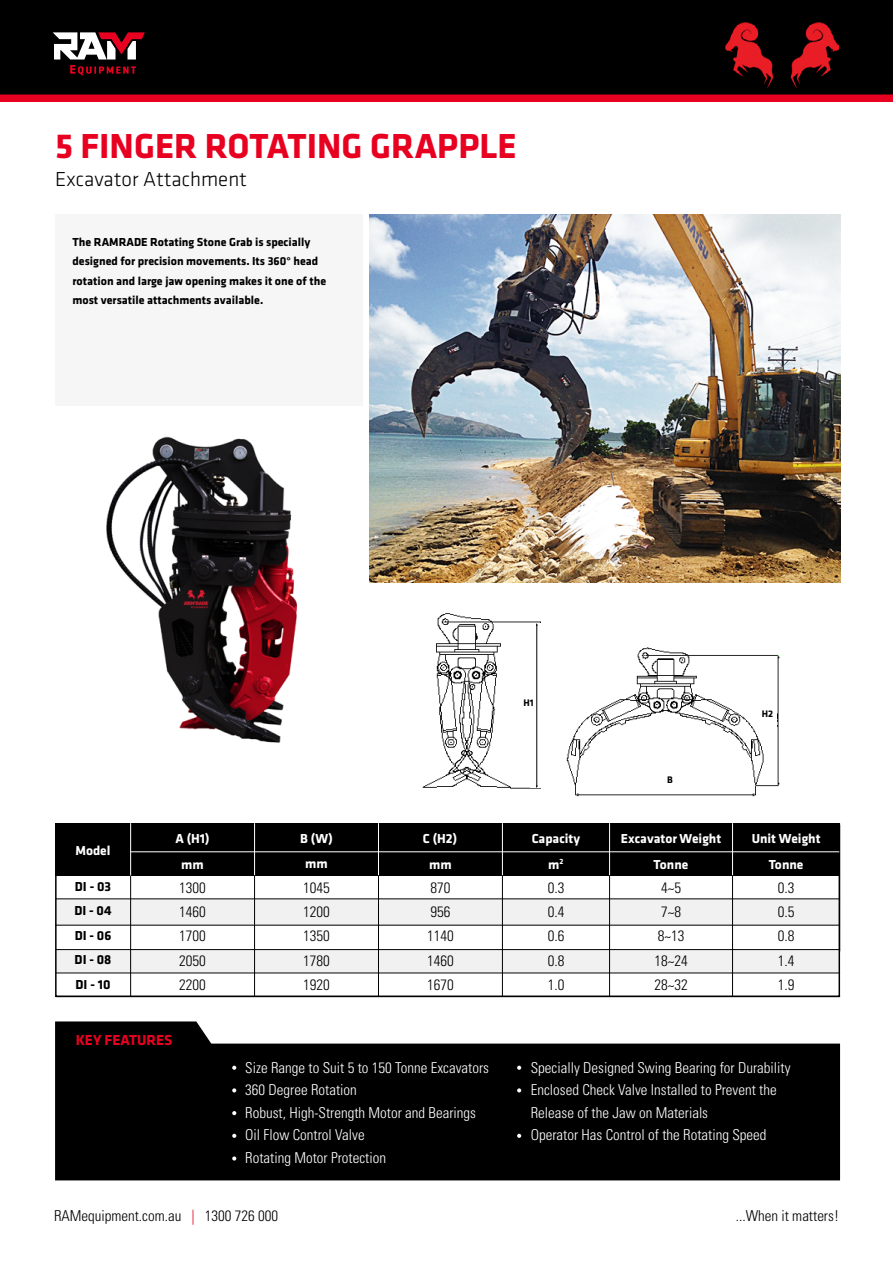
<style>
.page{position:relative;width:893px;height:1263px;background:#fff}
.page>*{position:absolute;margin:0;border:0;box-sizing:border-box;transform-origin:0 0}
.t1{font:700 36px "Klavika";color:#e80021}
.t2{font:300 21px "Klavika";color:#000}
.t3{font:300 condensed 15px/22.5px "Univers";color:#fff}
.t4{font:300 condensed 15px/24.5px "Univers";color:#000;text-align:justify}
.t5{font:700 15px "Klavika";color:#e80021}
.t6{font:700 13.5px "Klavika";color:#fff}
.t7{font:700 13.5px/24.5px "Klavika";color:#000;text-align:justify}
.t8{font:700 12px/19.5px "Klavika";color:#000}
.t9{font:700 9.9px "Klavika";color:#000}
.s1{color:#e80021}
</style>
<div class="page">
<div style="left:0;top:0;width:893px;height:94px;background:#000"></div>
<svg style="left:53px;top:32px;width:92px;height:44px"></svg>
<div style="left:0;top:95px;width:893px;height:7px;background:#e80021"></div>
<img style="left:725px;top:22px;width:114px;height:65px">
<svg style="left:55px;top:1021px;width:785px;height:159px;background:#1d1d1d"></svg>
<svg style="left:232px;top:1066px;width:4px;height:4px"></svg>
<svg style="left:232px;top:1111px;width:4px;height:4px"></svg>
<svg style="left:232px;top:1134px;width:4px;height:4px"></svg>
<svg style="left:232px;top:1088px;width:4px;height:4px"></svg>
<svg style="left:232px;top:1156px;width:4px;height:4px"></svg>
<div style="left:55px;top:214px;width:307px;height:192px;background:#f6f6f6"></div>
<svg style="left:517px;top:1134px;width:4px;height:4px"></svg>
<svg style="left:517px;top:1088px;width:4px;height:4px"></svg>
<svg style="left:517px;top:1066px;width:4px;height:4px"></svg>
<img style="left:369px;top:214px;width:471px;height:369px">
<div style="left:55px;top:823px;width:785px;height:52px;background:#000"></div>
<div style="left:55px;top:949px;width:785px;height:23px;background:#f1f1f1"></div>
<div style="left:55px;top:899px;width:785px;height:26px;background:#f1f1f1"></div>
<hr style="left:55px;top:925px;width:785px;height:1px;background:#000">
<div style="left:55px;top:823px;width:785px;height:174px;border:2px solid #000"></div>
<hr style="left:131px;top:851px;width:709px;height:1px;background:#fff">
<hr style="left:56px;top:949px;width:784px;height:1px;background:#000">
<hr style="left:56px;top:996px;width:784px;height:1px;background:#000">
<hr style="left:56px;top:875px;width:784px;height:1px;background:#000">
<hr style="left:56px;top:972px;width:784px;height:1px;background:#000">
<hr style="left:56px;top:898px;width:784px;height:1px;background:#000">
<hr style="left:130px;top:875px;width:1px;height:122px;background:#000">
<hr style="left:130px;top:823px;width:1px;height:52px;background:#fff">
<hr style="left:254px;top:823px;width:1px;height:52px;background:#fff">
<hr style="left:378px;top:823px;width:1px;height:52px;background:#fff">
<hr style="left:732px;top:823px;width:1px;height:52px;background:#fff">
<hr style="left:502px;top:823px;width:1px;height:52px;background:#fff">
<hr style="left:609px;top:823px;width:1px;height:52px;background:#fff">
<hr style="left:254px;top:875px;width:1px;height:122px;background:#000">
<hr style="left:378px;top:875px;width:1px;height:122px;background:#000">
<hr style="left:502px;top:875px;width:1px;height:122px;background:#000">
<hr style="left:609px;top:875px;width:1px;height:122px;background:#000">
<hr style="left:732px;top:875px;width:1px;height:122px;background:#000">
<hr style="left:839px;top:825px;width:1px;height:126px;background:#000">
<img style="left:106px;top:436px;width:192px;height:307px">
<img style="left:422px;top:613px;width:358px;height:184px">
<div style="left:530px;top:623px;width:16px;height:165px;background:#fff"></div>
<div style="left:764px;top:705px;width:13px;height:53px;background:#fff"></div>
<div style="left:664px;top:774px;width:12px;height:19px;background:#fff"></div>
<hr style="left:536px;top:624px;width:1px;height:163px;background:#000">
<h1 class="t1" style="left:55px;top:126px;width:463px">5 FINGER ROTATING GRAPPLE</h1>
<h2 class="t2" style="left:55px;top:167px;width:193px">Excavator Attachment</h2>
<p class="t8" style="left:72px;top:232px;width:255px">The RAMRADE Rotating Stone Grab is specially designed for precision movements. Its 360° head rotation and large jaw opening makes it one of the most versatile attachments available.</p>
<p class="t9" style="left:523px;top:697px;width:12px">H1</p>
<p class="t9" style="left:667px;top:775px;width:7px">B</p>
<p class="t9" style="left:762px;top:708px;width:13px">H2</p>
<p class="t6" style="left:176px;top:831px;width:36px">A (H1)</p>
<p class="t6" style="left:300px;top:831px;width:34px">B (W)</p>
<p class="t6" style="left:423px;top:831px;width:36px">C (H2)</p>
<p class="t6" style="left:532px;top:831px;width:50px">Capacity</p>
<p class="t6" style="left:621px;top:831px;width:102px">Excavator Weight</p>
<p class="t6" style="left:752px;top:831px;width:70px">Unit Weight</p>
<p class="t6" style="left:654px;top:857px;width:36px">Tonne</p>
<p class="t6" style="left:769px;top:857px;width:36px">Tonne</p>
<p class="t4" style="left:179px;top:875px;width:28px">1300<br>1460<br>1700<br>2050<br>2200</p>
<p class="t6" style="left:76px;top:843px;width:37px">Model</p>
<p class="t6" style="left:181px;top:857px;width:24px">mm</p>
<p class="t6" style="left:305px;top:856px;width:24px">mm</p>
<p class="t6" style="left:429px;top:857px;width:24px">mm</p>
<p class="t6" style="left:548px;top:857px;width:17px">m<sup>2</sup></p>
<p class="t7" style="left:74px;top:874px;width:39px">DI - 03<br>DI - 04<br>DI - 06<br>DI - 08<br>DI - 10</p>
<p class="t4" style="left:303px;top:875px;width:28px">1045<br>1200<br>1350<br>1780<br>1920</p>
<p class="t4" style="left:427px;top:875px;width:28px;text-align:left">870<br>956<br>1140<br>1460<br>1670</p>
<p class="t4" style="left:654px;top:875px;width:35px;text-align:center">4~5<br>7~8<br>8~13<br>18~24<br>28~32</p>
<p class="t4" style="left:548px;top:875px;width:18px">0.3<br>0.4<br>0.6<br>0.8<br>1.0</p>
<p class="t4" style="left:778px;top:875px;width:18px">0.3<br>0.5<br>0.8<br>1.4<br>1.9</p>
<p class="t5" style="left:76px;top:1031px;width:98px">KEY FEATURES</p>
<p class="t3" style="left:245px;top:1056px;width:245px">Size Range to Suit 5 to 150 Tonne Excavators<br>360 Degree Rotation<br>Robust, High-Strength Motor and Bearings<br>Oil Flow Control Valve<br>Rotating Motor Protection</p>
<p class="t3" style="left:531px;top:1056px;width:261px">Specially Designed Swing Bearing for Durability Enclosed Check Valve Installed to Prevent the Release of the Jaw on Materials<br>Operator Has Control of the Rotating Speed</p>
<p class="t4" style="left:54px;top:1203px;width:226px">RAMequipment.com.au <span class="s1">|</span> 1300 726 000</p>
<p class="t4" style="left:736px;top:1203px;width:105px">...When it matters!</p>
</div>
